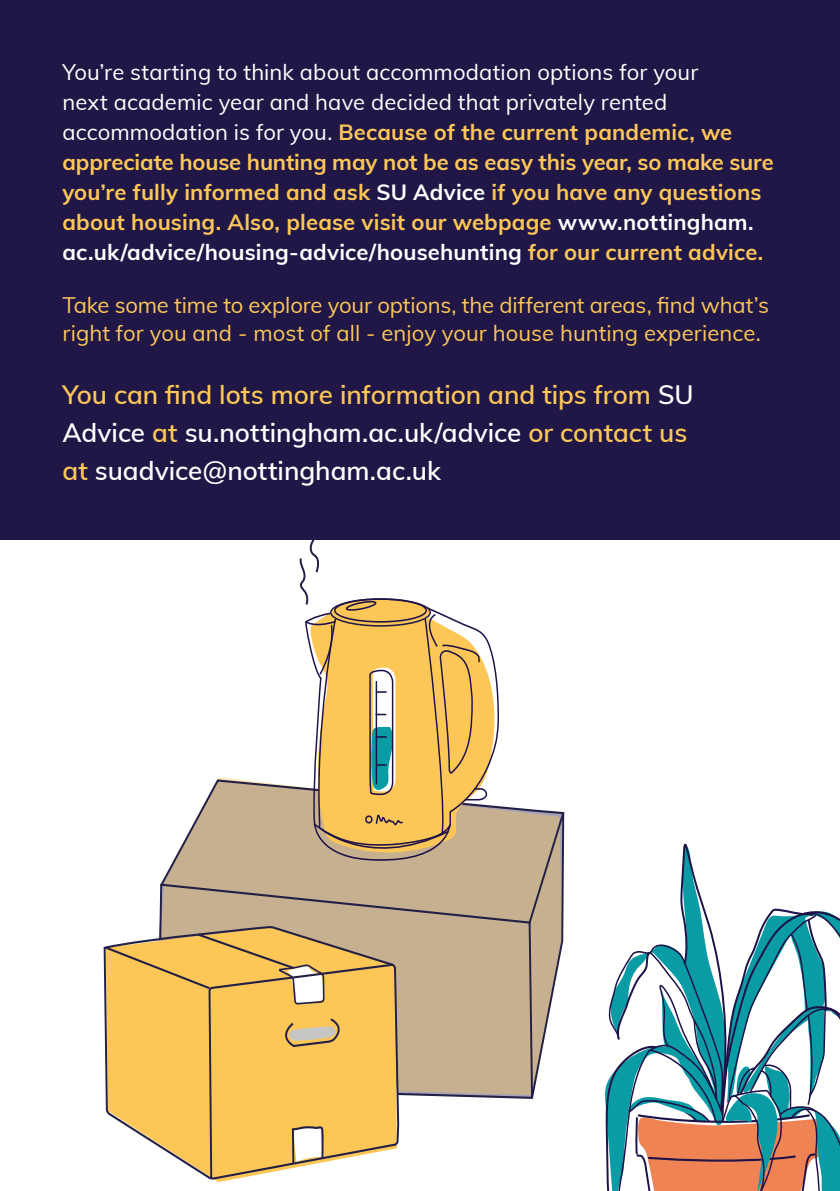
<style>
.page{position:relative;width:840px;height:1191px;background:#fff}
.page>*{position:absolute;margin:0;border:0;box-sizing:border-box;transform-origin:0 0}
.t1{font:600 26px/38px "Muli";color:#fff}
.t2{font:700 22px/30px "Muli";letter-spacing:.005em;color:#fdc758}
.t3{font:22px/28px "Muli";letter-spacing:-.005em;color:#fdc758}
.s1{font-weight:400;color:#fff}
.s2{color:#fff}
.s3{color:#fdc758}
</style>
<div class="page">
<div style="left:0;top:0;width:839px;height:540px;background:#201747"></div>
<svg style="left:487px;top:811px;width:78px;height:288px;background:#c3b19a"></svg>
<svg style="left:605px;top:843px;width:234px;height:348px"></svg>
<svg style="left:487px;top:639px;width:12px;height:208px"></svg>
<svg style="left:103px;top:540px;width:384px;height:642px"></svg>
<p class="t2" style="left:62px;top:56px;width:712px"><span class="s1">You’re starting to think about accommodation options for your<br>next academic year and have decided that privately rented accommodation is for you.</span> Because of the current pandemic, we appreciate house hunting may not be as easy this year, so make sure you’re fully informed and ask <span class="s2">SU Advice</span> if you have any questions about housing. Also, please visit our webpage <span class="s2">www.nottingham. ac.uk/advice/housing-advice/househunting</span> for our current advice.</p>
<p class="t3" style="left:62px;top:290px;width:707px">Take some time to explore your options, the different areas, find what’s right for you and - most of all - enjoy your house hunting experience.</p>
<p class="t1" style="left:62px;top:374px;width:632px"><span class="s3">You can find lots more information and tips from</span> SU<br>Advice <span class="s3">at</span> su.nottingham.ac.uk/advice <span class="s3">or contact us at</span> suadvice@nottingham.ac.uk</p>
</div>
